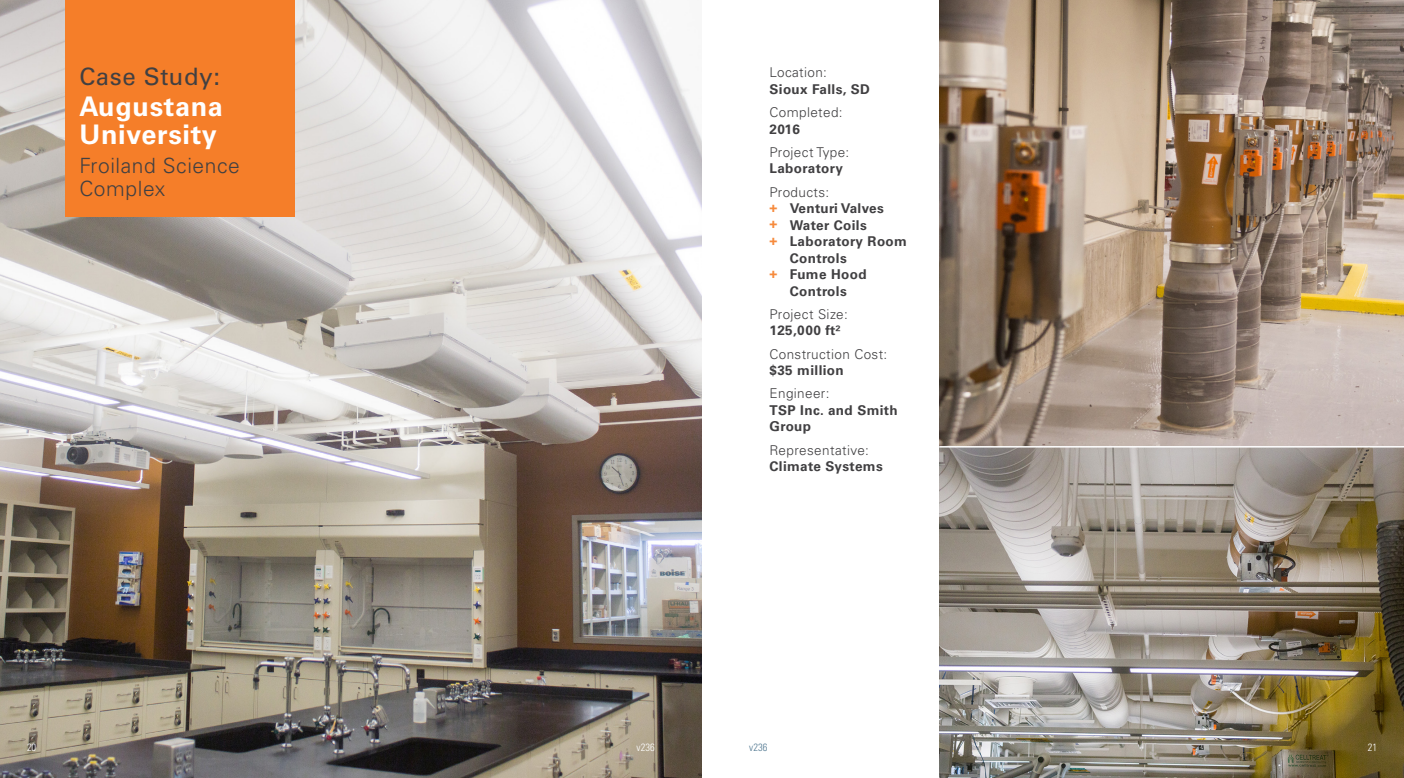
<style>
.page{position:relative;width:1404px;height:778px;background:#fff}
.page>*{position:absolute;margin:0;border:0;box-sizing:border-box;transform-origin:0 0}
.t1{font:700 27px/28.5px "Univers LT Std";letter-spacing:.025em;color:#fff}
.t2{font:24px "Univers LT Std";letter-spacing:.025em;color:#414042}
.t3{font:300 21px/22.5px "Univers LT Std";letter-spacing:.03em;color:#414042}
.t4{font:700 13.5px/16.5px "Univers LT Std";letter-spacing:.03em;color:#414042}
.t5{font:300 13.5px "Univers LT Std";letter-spacing:.03em;color:#414042}
.t6{font:300 condensed 10.5px "Univers LT Std";color:#fff}
.t7{font:300 condensed 10.5px "Univers LT Std";color:#517891}
.s1{color:#f68a3c}
</style>
<div class="page">
<img style="left:0;top:0;width:702px;height:778px">
<div style="left:66px;top:0;width:229px;height:216px;background:#f57e29"></div>
<img style="left:939px;top:0;width:465px;height:778px">
<hr style="left:939px;top:446px;width:465px;height:1px;background:#fff">
<h2 class="t2" style="left:79px;top:62px;width:142px">Case Study:</h2>
<h1 class="t1" style="left:79px;top:92px;width:145px">Augustana<br>University</h1>
<h3 class="t3" style="left:79px;top:155px;width:162px">Froiland Science<br>Complex</h3>
<p class="t5" style="left:770px;top:64px;width:59px">Location:</p>
<p class="t4" style="left:770px;top:81px;width:102px">Sioux Falls, SD</p>
<p class="t5" style="left:770px;top:104px;width:75px">Completed:</p>
<p class="t4" style="left:770px;top:121px;width:32px">2016</p>
<p class="t5" style="left:770px;top:144px;width:81px">Project Type:</p>
<p class="t4" style="left:770px;top:160px;width:75px">Laboratory</p>
<p class="t5" style="left:770px;top:184px;width:61px">Products:</p>
<p class="t4" style="left:770px;top:200px;width:116px"><span class="s1">+</span> Venturi Valves</p>
<p class="t4" style="left:770px;top:217px;width:99px"><span class="s1">+</span> Water Coils</p>
<p class="t4" style="left:770px;top:233px;width:139px"><span class="s1">+</span> Laboratory Room</p>
<p class="t4" style="left:790px;top:250px;width:59px">Controls</p>
<p class="t4" style="left:770px;top:266px;width:99px"><span class="s1">+</span> Fume Hood</p>
<p class="t4" style="left:790px;top:283px;width:59px">Controls</p>
<p class="t5" style="left:770px;top:306px;width:80px">Project Size:</p>
<p class="t4" style="left:770px;top:322px;width:72px">125,000 ft²</p>
<p class="t5" style="left:770px;top:346px;width:119px">Construction Cost:</p>
<p class="t4" style="left:770px;top:362px;width:76px">$35 million</p>
<p class="t5" style="left:770px;top:385px;width:62px">Engineer:</p>
<p class="t4" style="left:770px;top:402px;width:130px">TSP Inc. and Smith<br>Group</p>
<p class="t5" style="left:770px;top:442px;width:101px">Representative:</p>
<p class="t4" style="left:770px;top:458px;width:115px">Climate Systems</p>
<p class="t6" style="left:27px;top:741px;width:11px">20</p>
<p class="t6" style="left:637px;top:741px;width:20px">v236</p>
<p class="t7" style="left:749px;top:741px;width:20px">v236</p>
<p class="t6" style="left:1368px;top:741px;width:11px">21</p>
</div>
